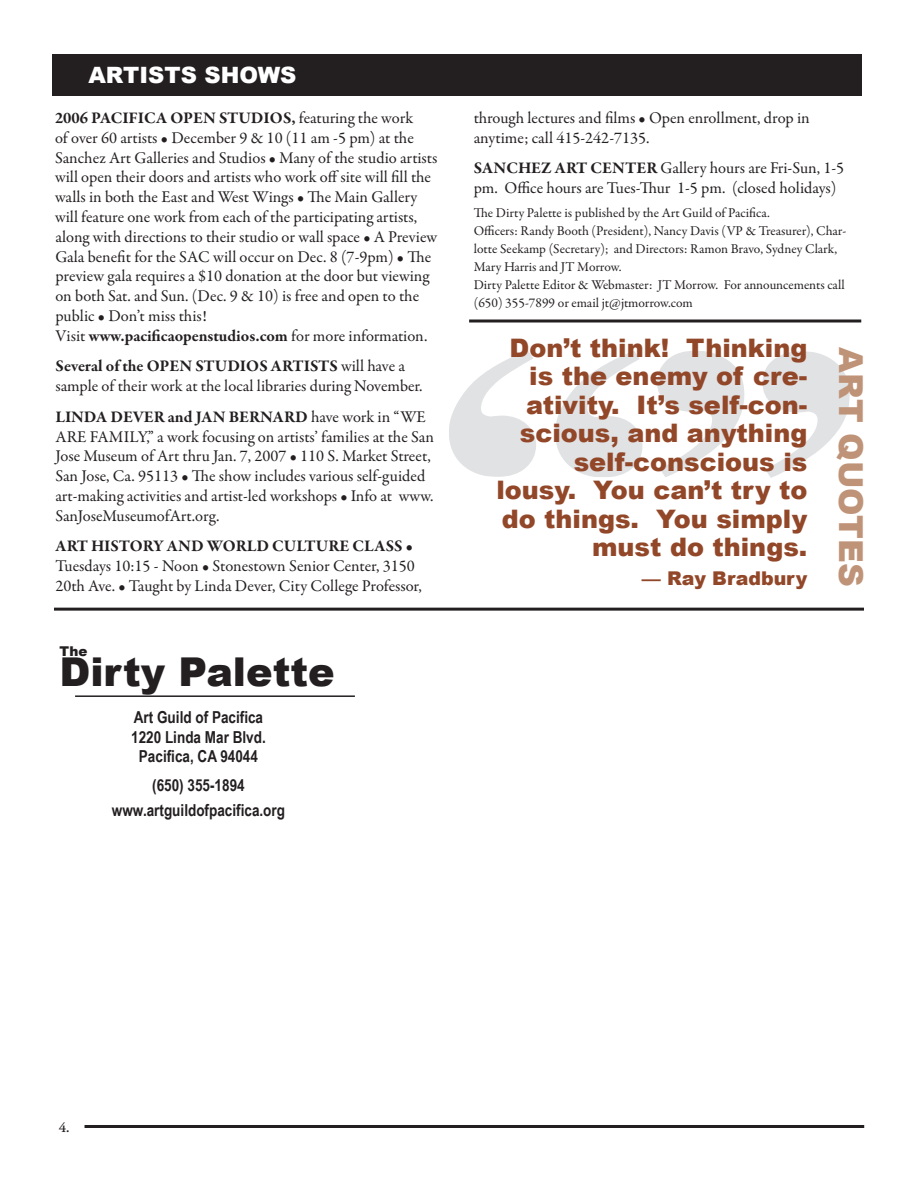
<style>
.page{position:relative;width:918px;height:1188px;background:#fff}
.page>*{position:absolute;margin:0;border:0;box-sizing:border-box;transform-origin:0 0}
.t1{font:900 39.75px "Arial";color:#231f20}
.t2{font:900 33px "Arial";color:#bf9378}
.t3{font:900 25.5px/28.5px "Arial";color:#924729;text-align:right}
.t4{font:900 22.5px "Arial";color:#fff}
.t5{font:900 18.9px "Arial";color:#924729}
.t6{font:16.5px/19.8px "Garamond Premr Pro";color:#231f20}
.t7{font:700 16.5px "Arial Narrow";color:#231f20}
.t8{font:700 16.5px "Garamond Premr Pro";letter-spacing:-.005em;color:#231f20}
.Garamond_Caption{font:15px "Garamond Premr Pro Capt";color:#231f20}
.t9{font:13.5px/18px "Garamond Premr Pro";letter-spacing:-.005em;color:#231f20}
.t10{font:900 13.5px "Arial";color:#231f20}
.s1{font-weight:700}
.s2{font-weight:400}
</style>
<div class="page">
<hr style="left:85px;top:1125px;width:779px;height:3px;background:#231f20">
<hr style="left:75px;top:695px;width:280px;height:2px;background:#231f20">
<hr style="left:54px;top:608px;width:810px;height:3px;background:#231f20">
<div style="left:52px;top:54px;width:810px;height:42px;background:#231f20"></div>
<hr style="left:469px;top:320px;width:392px;height:2px;background:#231f20">
<svg style="left:449px;top:350px;width:194px;height:127px"></svg>
<svg style="left:657px;top:351px;width:193px;height:127px"></svg>
<p class="t4" style="left:88px;top:63px;width:210px">ARTISTS SHOWS</p>
<p class="t6" style="left:55px;top:108px;width:384px"><span class="s1">2006 PACIFICA OPEN STUDIOS,</span> featuring the work<br>of over 60 artists • December 9 &amp; 10 (11 am -5 pm) at the Sanchez Art Galleries and Studios • Many of the studio artists will open their doors and artists who work off site will fill the walls in both the East and West Wings • The Main Gallery will feature one work from each of the participating artists, along with directions to their studio or wall space • A Preview Gala benefit for the SAC will occur on Dec. 8 (7-9pm) • The preview gala requires a $10 donation at the door but viewing on both Sat. and Sun. (Dec. 9 &amp; 10) is free and open to the public • Don’t miss this!</p>
<p class="t8" style="left:55px;top:326px;width:374px"><span class="s2">Visit</span> www.pacificaopenstudios.com <span class="s2">for more information.</span></p>
<p class="t6" style="left:55px;top:357px;width:369px"><span class="s1">Several of the OPEN STUDIOS ARTISTS</span> will have a sample of their work at the local libraries during November.</p>
<p class="t6" style="left:55px;top:407px;width:380px"><span class="s1">LINDA DEVER and JAN BERNARD</span> have work in “WE ARE FAMILY,” a work focusing on artists’ families at the San Jose Museum of Art thru Jan. 7, 2007 • 110 S. Market Street, San Jose, Ca. 95113 • The show includes various self-guided art-making activities and artist-led workshops • Info at www.<br>SanJoseMuseumofArt.org.</p>
<p class="t6" style="left:55px;top:537px;width:368px"><span class="s1">ART HISTORY AND WORLD CULTURE CLASS</span> •<br>Tuesdays 10:15 - Noon • Stonestown Senior Center, 3150<br>20th Ave. • Taught by Linda Dever, City College Professor,</p>
<p class="t10" style="left:60px;top:643px;width:30px">The</p>
<p class="t1" style="left:60px;top:650px;width:277px">Dirty Palette</p>
<p class="t7" style="left:134px;top:708px;width:131px">Art Guild of Pacifica</p>
<p class="t7" style="left:131px;top:727px;width:136px">1220 Linda Mar Blvd.</p>
<p class="t7" style="left:139px;top:747px;width:121px">Pacifica, CA 94044</p>
<p class="t7" style="left:152px;top:775px;width:94px">(650) 355-1894</p>
<p class="t7" style="left:112px;top:801px;width:175px">www.artguildofpacifica.org</p>
<p class="t6" style="left:474px;top:108px;width:337px">through lectures and films • Open enrollment, drop in anytime; call 415-242-7135.</p>
<p class="t6" style="left:474px;top:159px;width:372px"><span class="s1">SANCHEZ ART CENTER</span> Gallery hours are Fri-Sun, 1-5 pm. Office hours are Tues-Thur 1-5 pm. (closed holidays)</p>
<p class="t9" style="left:474px;top:204px;width:298px">The Dirty Palette is published by the Art Guild of Pacifica.</p>
<p class="t9" style="left:474px;top:222px;width:374px">Officers: Randy Booth (President), Nancy Davis (VP &amp; Treasurer), Char&shy;lotte Seekamp (Secretary); and Directors: Ramon Bravo, Sydney Clark,<br>Mary Harris and JT Morrow.</p>
<p class="t9" style="left:474px;top:276px;width:373px">Dirty Palette Editor &amp; Webmaster: JT Morrow. For announcements call (650) 355-7899 or email jt@jtmorrow.com</p>
<p class="t3" style="left:496px;top:334px;width:312px">Don’t think! Thinking is the enemy of cre&shy;ativity. It’s self-con&shy;scious, and anything self-conscious is lousy. You can’t try to do things. You simply must do things.</p>
<p class="t5" style="left:642px;top:568px;width:167px">— Ray Bradbury</p>
<p class="t2" style="left:869px;top:347px;width:240px;rotate:90deg">ART QUOTES</p>
<p class="Garamond_Caption" style="left:59px;top:1119px;width:12px">4.</p>
</div>
